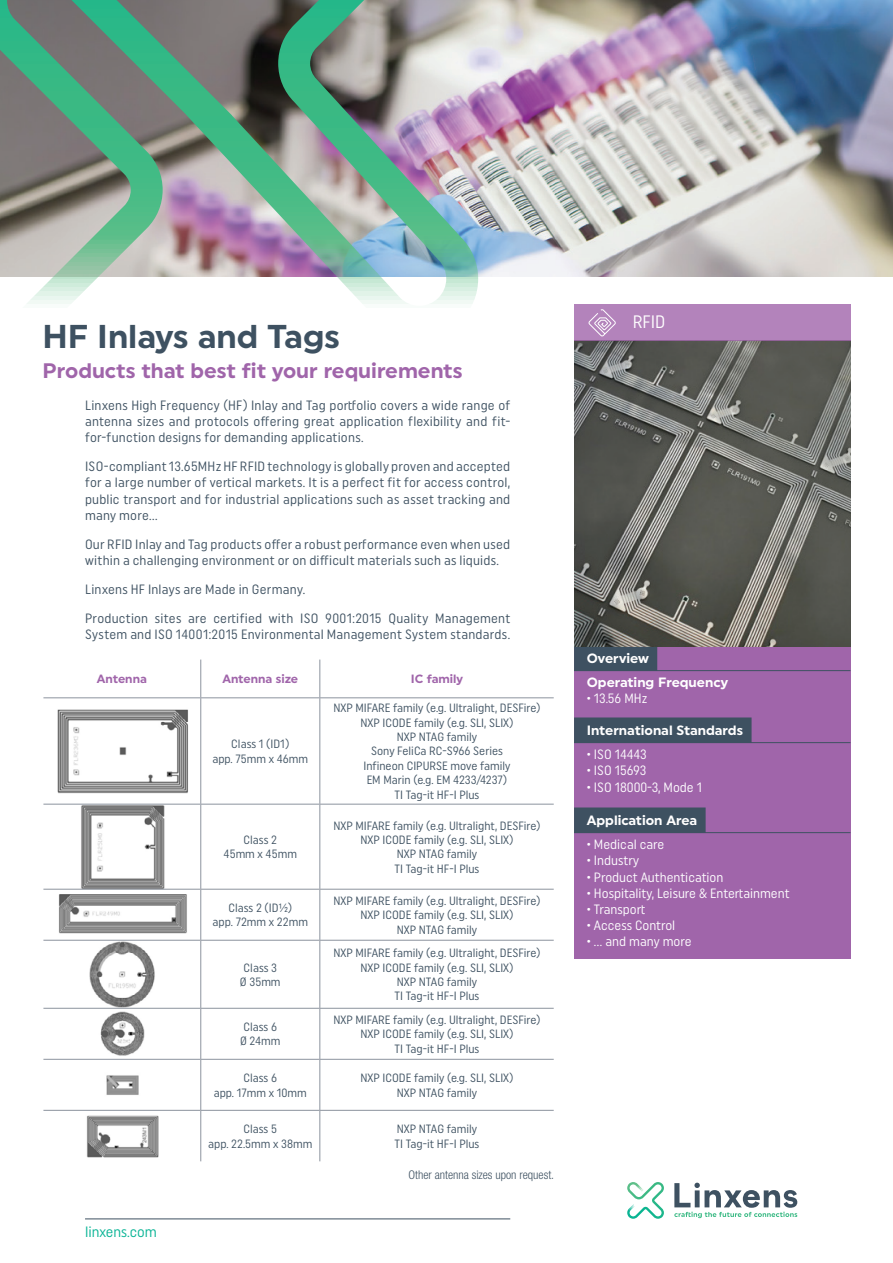
<style>
.page{position:relative;width:893px;height:1263px;background:#fff}
.page>*{position:absolute;margin:0;border:0;box-sizing:border-box;transform-origin:0 0}
.t1{font:700 33px "Uniform";color:#3e5161}
.t2{font:700 21px "Uniform";color:#a065aa}
.t3{font:condensed 18px "Uniform";color:#fff}
.t4{font:condensed 15px "Uniform";color:#09b495}
.txt{font:condensed 13.5px/16.2px "Uniform";letter-spacing:.015em;color:#3e5161;text-align:justify}
.tableau{font:condensed 13.5px "Uniform";color:#fff}
.Bloc_tableau_gris{font:700 13.5px "Uniform";color:#fff}
.focus_tableau{font:700 13.5px "Uniform";color:#fff}
.tableau_copie{font:condensed 12px "Uniform";color:#3e5161}
.t5{font:300 condensed 12px "Helvetica Neue";color:#3e5161}
.titre_tableau{font:700 12px "Uniform";color:#a065aa}
</style>
<div class="page">
<img style="left:788px;top:0;width:105px;height:276px">
<img style="left:0;top:0;width:788px;height:305px">
<hr style="left:85px;top:1218px;width:425px;height:1px;background:#3e5161">
<svg style="left:674px;top:1183px;width:123px;height:35px"></svg>
<svg style="left:627px;top:1182px;width:37px;height:37px"></svg>
<img style="left:86px;top:1115px;width:73px;height:43px">
<img style="left:106px;top:1075px;width:33px;height:20px">
<img style="left:100px;top:1011px;width:45px;height:45px">
<img style="left:77px;top:939px;width:92px;height:69px">
<img style="left:59px;top:894px;width:128px;height:40px">
<img style="left:57px;top:709px;width:131px;height:85px">
<img style="left:73px;top:805px;width:100px;height:84px">
<div style="left:574px;top:646px;width:276px;height:313px;background:#a065aa"></div>
<hr style="left:574px;top:670px;width:276px;height:1px;background:#3e5161">
<div style="left:574px;top:645px;width:83px;height:26px;background:#3e5161"></div>
<hr style="left:574px;top:742px;width:276px;height:1px;background:#3e5161">
<div style="left:574px;top:717px;width:178px;height:26px;background:#3e5161"></div>
<hr style="left:574px;top:832px;width:276px;height:1px;background:#3e5161">
<div style="left:574px;top:807px;width:132px;height:26px;background:#3e5161"></div>
<img style="left:574px;top:341px;width:276px;height:305px">
<div style="left:574px;top:305px;width:276px;height:36px;background:#b383bb"></div>
<svg style="left:588px;top:309px;width:28px;height:28px"></svg>
<hr style="left:200px;top:659px;width:1px;height:38px;background:#8c939e">
<hr style="left:319px;top:659px;width:1px;height:38px;background:#8c939e">
<hr style="left:43px;top:697px;width:158px;height:1px;background:#8c939e">
<hr style="left:201px;top:697px;width:119px;height:1px;background:#8c939e">
<hr style="left:200px;top:698px;width:1px;height:106px;background:#8c939e">
<hr style="left:320px;top:697px;width:234px;height:1px;background:#8c939e">
<hr style="left:319px;top:698px;width:1px;height:106px;background:#8c939e">
<hr style="left:43px;top:804px;width:158px;height:1px;background:#8c939e">
<hr style="left:201px;top:804px;width:119px;height:1px;background:#8c939e">
<hr style="left:200px;top:804px;width:1px;height:85px;background:#8c939e">
<hr style="left:320px;top:804px;width:234px;height:1px;background:#8c939e">
<hr style="left:319px;top:804px;width:1px;height:85px;background:#8c939e">
<hr style="left:43px;top:889px;width:158px;height:1px;background:#8c939e">
<hr style="left:201px;top:889px;width:119px;height:1px;background:#8c939e">
<hr style="left:200px;top:889px;width:1px;height:51px;background:#8c939e">
<hr style="left:320px;top:889px;width:234px;height:1px;background:#8c939e">
<hr style="left:319px;top:889px;width:1px;height:51px;background:#8c939e">
<hr style="left:43px;top:940px;width:158px;height:1px;background:#8c939e">
<hr style="left:201px;top:940px;width:119px;height:1px;background:#8c939e">
<hr style="left:200px;top:940px;width:1px;height:68px;background:#8c939e">
<hr style="left:320px;top:940px;width:234px;height:1px;background:#8c939e">
<hr style="left:319px;top:940px;width:1px;height:68px;background:#8c939e">
<hr style="left:43px;top:1008px;width:158px;height:1px;background:#8c939e">
<hr style="left:201px;top:1008px;width:119px;height:1px;background:#8c939e">
<hr style="left:200px;top:1009px;width:1px;height:50px;background:#8c939e">
<hr style="left:320px;top:1008px;width:234px;height:1px;background:#8c939e">
<hr style="left:319px;top:1009px;width:1px;height:50px;background:#8c939e">
<hr style="left:43px;top:1059px;width:158px;height:1px;background:#8c939e">
<hr style="left:201px;top:1059px;width:119px;height:1px;background:#8c939e">
<hr style="left:200px;top:1060px;width:1px;height:50px;background:#8c939e">
<hr style="left:320px;top:1059px;width:234px;height:1px;background:#8c939e">
<hr style="left:319px;top:1060px;width:1px;height:50px;background:#8c939e">
<hr style="left:43px;top:1110px;width:158px;height:1px;background:#8c939e">
<hr style="left:201px;top:1110px;width:119px;height:1px;background:#8c939e">
<hr style="left:200px;top:1111px;width:1px;height:50px;background:#8c939e">
<hr style="left:320px;top:1110px;width:234px;height:1px;background:#8c939e">
<hr style="left:319px;top:1111px;width:1px;height:50px;background:#8c939e">
<p class="t1" style="left:43px;top:317px;width:299px">HF Inlays and Tags</p>
<p class="t2" style="left:43px;top:358px;width:421px">Products that best fit your requirements</p>
<p class="txt" style="left:85px;top:397px;width:427px">Linxens High Frequency (HF) Inlay and Tag portfolio covers a wide range of antenna sizes and protocols offering great application flexibility and fit&shy;for-function designs for demanding applications.</p>
<p class="txt" style="left:85px;top:458px;width:427px">ISO-compliant 13.65MHz HF RFID technology is globally proven and accepted for a large number of vertical markets. It is a perfect fit for access control, public transport and for industrial applications such as asset tracking and many more…</p>
<p class="txt" style="left:85px;top:536px;width:427px">Our RFID Inlay and Tag products offer a robust performance even when used within a challenging environment or on difficult materials such as liquids.</p>
<p class="txt" style="left:85px;top:581px;width:222px">Linxens HF Inlays are Made in Germany.</p>
<p class="txt" style="left:85px;top:610px;width:427px">Production sites are certified with ISO 9001:2015 Quality Management<br>System and ISO 14001:2015 Environmental Management System standards.</p>
<p class="titre_tableau" style="left:97px;top:672px;width:51px">Antenna</p>
<p class="titre_tableau" style="left:222px;top:672px;width:77px">Antenna size</p>
<p class="titre_tableau" style="left:411px;top:672px;width:54px">IC family</p>
<p class="t4" style="left:85px;top:1223px;width:73px">linxens.com</p>
<p class="tableau_copie" style="left:231px;top:737px;width:60px">Class 1 (ID1)</p>
<p class="tableau_copie" style="left:212px;top:751px;width:97px">app. 75mm x 46mm</p>
<p class="tableau_copie" style="left:244px;top:832px;width:35px">Class 2</p>
<p class="tableau_copie" style="left:224px;top:847px;width:75px">45mm x 45mm</p>
<p class="tableau_copie" style="left:229px;top:900px;width:65px">Class 2 (ID½)</p>
<p class="tableau_copie" style="left:213px;top:915px;width:97px">app. 72mm x 22mm</p>
<p class="tableau_copie" style="left:244px;top:960px;width:35px">Class 3</p>
<p class="tableau_copie" style="left:240px;top:974px;width:42px">Ø 35mm</p>
<p class="tableau_copie" style="left:243px;top:1020px;width:35px">Class 6</p>
<p class="tableau_copie" style="left:240px;top:1034px;width:42px">Ø 24mm</p>
<p class="tableau_copie" style="left:243px;top:1071px;width:35px">Class 6</p>
<p class="tableau_copie" style="left:214px;top:1085px;width:95px">app. 17mm x 10mm</p>
<p class="tableau_copie" style="left:244px;top:1122px;width:35px">Class 5</p>
<p class="tableau_copie" style="left:208px;top:1136px;width:106px">app. 22.5mm x 38mm</p>
<p class="tableau_copie" style="left:333px;top:701px;width:209px">NXP MIFARE family (e.g. Ultralight, DESFire)</p>
<p class="tableau_copie" style="left:360px;top:715px;width:155px">NXP ICODE family (e.g. SLI, SLIX)</p>
<p class="tableau_copie" style="left:397px;top:730px;width:82px">NXP NTAG family</p>
<p class="tableau_copie" style="left:371px;top:744px;width:133px">Sony FeliCa RC-S966 Series</p>
<p class="tableau_copie" style="left:363px;top:758px;width:149px">Infineon CIPURSE move family</p>
<p class="tableau_copie" style="left:367px;top:773px;width:142px">EM Marin (e.g. EM 4233/4237)</p>
<p class="tableau_copie" style="left:395px;top:787px;width:86px">TI Tag-it HF-I Plus</p>
<p class="tableau_copie" style="left:333px;top:818px;width:209px">NXP MIFARE family (e.g. Ultralight, DESFire)</p>
<p class="tableau_copie" style="left:360px;top:832px;width:155px">NXP ICODE family (e.g. SLI, SLIX)</p>
<p class="tableau_copie" style="left:397px;top:847px;width:82px">NXP NTAG family</p>
<p class="tableau_copie" style="left:395px;top:861px;width:86px">TI Tag-it HF-I Plus</p>
<p class="tableau_copie" style="left:333px;top:893px;width:209px">NXP MIFARE family (e.g. Ultralight, DESFire)</p>
<p class="tableau_copie" style="left:360px;top:908px;width:155px">NXP ICODE family (e.g. SLI, SLIX)</p>
<p class="tableau_copie" style="left:397px;top:922px;width:82px">NXP NTAG family</p>
<p class="tableau_copie" style="left:333px;top:946px;width:209px">NXP MIFARE family (e.g. Ultralight, DESFire)</p>
<p class="tableau_copie" style="left:360px;top:960px;width:155px">NXP ICODE family (e.g. SLI, SLIX)</p>
<p class="tableau_copie" style="left:397px;top:974px;width:82px">NXP NTAG family</p>
<p class="tableau_copie" style="left:395px;top:989px;width:86px">TI Tag-it HF-I Plus</p>
<p class="tableau_copie" style="left:333px;top:1012px;width:209px">NXP MIFARE family (e.g. Ultralight, DESFire)</p>
<p class="tableau_copie" style="left:360px;top:1027px;width:155px">NXP ICODE family (e.g. SLI, SLIX)</p>
<p class="tableau_copie" style="left:395px;top:1041px;width:86px">TI Tag-it HF-I Plus</p>
<p class="tableau_copie" style="left:360px;top:1071px;width:155px">NXP ICODE family (e.g. SLI, SLIX)</p>
<p class="tableau_copie" style="left:397px;top:1085px;width:82px">NXP NTAG family</p>
<p class="tableau_copie" style="left:397px;top:1122px;width:82px">NXP NTAG family</p>
<p class="tableau_copie" style="left:395px;top:1136px;width:86px">TI Tag-it HF-I Plus</p>
<p class="t5" style="left:408px;top:1167px;width:147px">Other antenna sizes upon request.</p>
<p class="t3" style="left:633px;top:311px;width:34px">RFID</p>
<p class="Bloc_tableau_gris" style="left:587px;top:650px;width:63px">Overview</p>
<p class="focus_tableau" style="left:587px;top:674px;width:143px">Operating Frequency</p>
<p class="tableau" style="left:587px;top:690px;width:62px">• 13.56 MHz</p>
<p class="Bloc_tableau_gris" style="left:587px;top:722px;width:158px">International Standards</p>
<p class="tableau" style="left:587px;top:746px;width:61px">• ISO 14443</p>
<p class="tableau" style="left:587px;top:762px;width:61px">• ISO 15693</p>
<p class="tableau" style="left:587px;top:779px;width:117px">• ISO 18000-3, Mode 1</p>
<p class="Bloc_tableau_gris" style="left:587px;top:812px;width:112px">Application Area</p>
<p class="tableau" style="left:587px;top:836px;width:79px">• Medical care</p>
<p class="tableau" style="left:587px;top:852px;width:54px">• Industry</p>
<p class="tableau" style="left:587px;top:869px;width:138px">• Product Authentication</p>
<p class="tableau" style="left:587px;top:885px;width:204px">• Hospitality, Leisure &amp; Entertainment</p>
<p class="tableau" style="left:587px;top:901px;width:60px">• Transport</p>
<p class="tableau" style="left:587px;top:917px;width:90px">• Access Control</p>
<p class="tableau" style="left:587px;top:933px;width:106px">• ... and many more</p>
</div>
